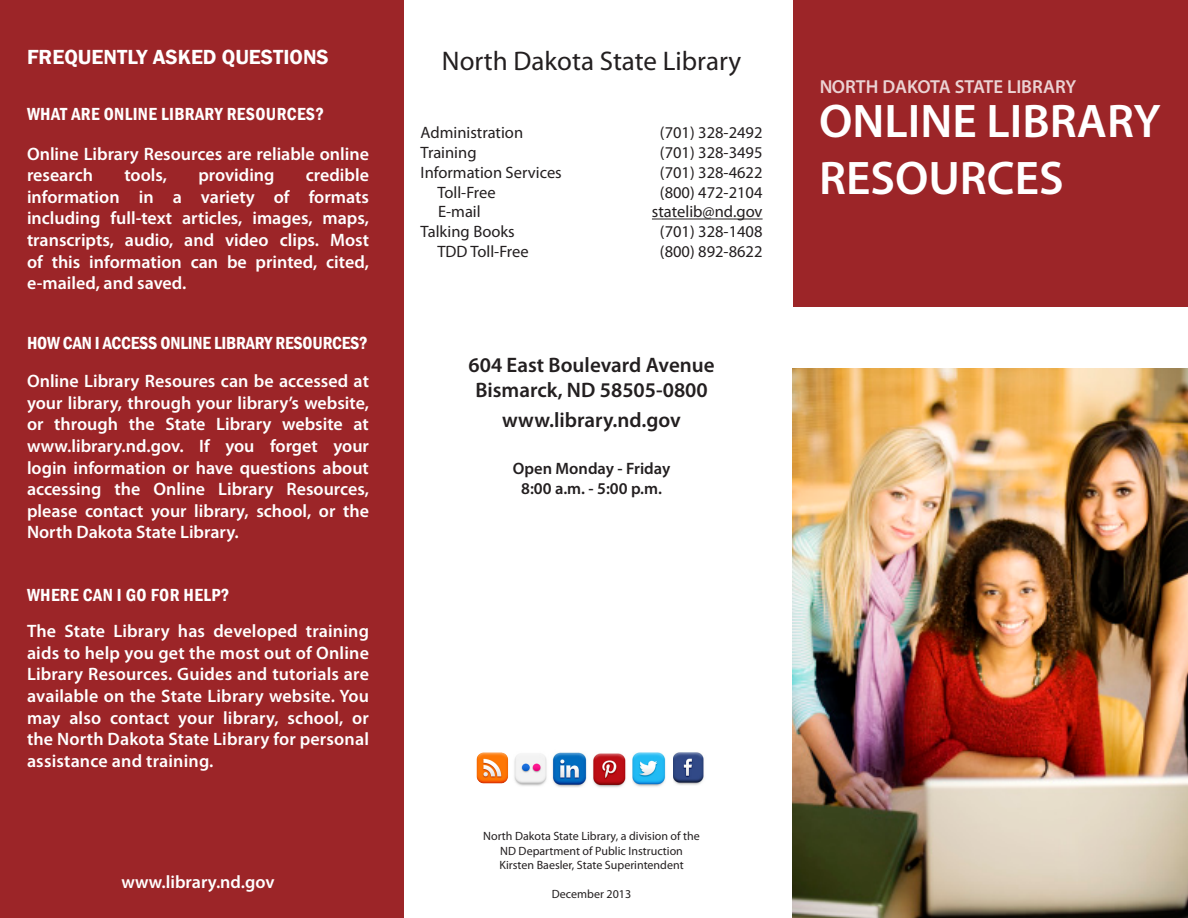
<style>
.page{position:relative;width:1188px;height:918px;background:#fff}
.page>*{position:absolute;margin:0;border:0;box-sizing:border-box;transform-origin:0 0}
.t1{font:600 47.4px/56.8px "Myriad Pro";color:#fff}
.t2{font:27px "Myriad Pro";color:#231f20}
.t3{font:600 21px "Myriad Pro";color:#231f20}
.t4{font:600 21px "Franklin Gothic";color:#fff}
.t5{font:600 18.9px "Myriad Pro";color:#fff}
.t6{font:600 18px/21.6px "Myriad Pro";color:#fff;text-align:justify}
.t7{font:600 condensed 18px "Franklin Gothic";letter-spacing:.02em;color:#fff}
.t8{font:600 condensed 18px "Franklin Gothic";letter-spacing:-.01em;color:#fff}
.t9{font:16.5px "Myriad Pro";color:#231f20}
.t10{font:600 16.5px "Myriad Pro";color:#231f20}
.t11{font:12px/14.4px "Myriad Pro";color:#231f20;text-align:center}
</style>
<div class="page">
<div style="left:794px;top:0;width:394px;height:307px;background:#9c2528"></div>
<img style="left:514px;top:752px;width:73px;height:35px">
<img style="left:593px;top:753px;width:33px;height:35px">
<img style="left:632px;top:752px;width:34px;height:35px">
<img style="left:673px;top:752px;width:31px;height:33px">
<img style="left:476px;top:752px;width:33px;height:32px">
<img style="left:792px;top:368px;width:396px;height:550px">
<div style="left:0;top:0;width:404px;height:918px;background:#9c2528"></div>
<hr style="left:652px;top:219px;width:111px;height:1px;background:#231f20">
<p class="t4" style="left:27px;top:44px;width:303px">FREQUENTLY ASKED QUESTIONS</p>
<p class="t7" style="left:27px;top:102px;width:299px">WHAT ARE ONLINE LIBRARY RESOURCES?</p>
<p class="t6" style="left:27px;top:142px;width:344px">Online Library Resources are reliable online research</p>
<p class="t6" style="left:27px;top:164px;width:344px;text-indent:279px">credible information in a variety of formats including full-text articles, images, maps, transcripts, audio, and video clips. Most of this information can be printed, cited, e-mailed, and saved.</p>
<p class="t6" style="left:124px;top:164px;width:44px">tools,</p>
<p class="t6" style="left:198px;top:164px;width:78px">providing</p>
<p class="t8" style="left:27px;top:331px;width:342px">HOW CAN I ACCESS ONLINE LIBRARY RESOURCES?</p>
<p class="t6" style="left:27px;top:370px;width:344px">Online Library Resoures can be accessed at your library, through your library’s website, or through the State Library website at www.library.nd.gov. If you forget your login information or have questions about accessing the Online Library Resources, please contact your library, school, or the North Dakota State Library.</p>
<p class="t7" style="left:27px;top:583px;width:204px">WHERE CAN I GO FOR HELP?</p>
<p class="t6" style="left:27px;top:620px;width:344px">The State Library has developed training aids to help you get the most out of Online Library Resources. Guides and tutorials are available on the State Library website. You may also contact your library, school, or the North Dakota State Library for personal assistance and training.</p>
<p class="t6" style="left:121px;top:871px;width:155px">www.library.nd.gov</p>
<p class="t2" style="left:442px;top:44px;width:301px">North Dakota State Library</p>
<p class="t9" style="left:421px;top:122px;width:104px">Administration</p>
<p class="t9" style="left:660px;top:122px;width:104px">(701) 328-2492</p>
<p class="t9" style="left:421px;top:142px;width:57px">Training</p>
<p class="t9" style="left:660px;top:142px;width:104px">(701) 328-3495</p>
<p class="t9" style="left:421px;top:162px;width:143px">Information Services</p>
<p class="t9" style="left:660px;top:162px;width:104px">(701) 328-4622</p>
<p class="t9" style="left:437px;top:182px;width:60px">Toll-Free</p>
<p class="t9" style="left:660px;top:182px;width:104px">(800) 472-2104</p>
<p class="t9" style="left:438px;top:202px;width:44px">E-mail</p>
<p class="t9" style="left:652px;top:202px;width:112px">statelib@nd.gov</p>
<p class="t9" style="left:421px;top:221px;width:96px">Talking Books</p>
<p class="t9" style="left:660px;top:221px;width:104px">(701) 328-1408</p>
<p class="t9" style="left:437px;top:241px;width:93px">TDD Toll-Free</p>
<p class="t9" style="left:660px;top:241px;width:104px">(800) 892-8622</p>
<p class="t3" style="left:469px;top:352px;width:248px">604 East Boulevard Avenue</p>
<p class="t3" style="left:475px;top:377px;width:234px">Bismarck, ND 58505-0800</p>
<p class="t3" style="left:502px;top:407px;width:180px">www.library.nd.gov</p>
<p class="t10" style="left:513px;top:458px;width:159px">Open Monday - Friday</p>
<p class="t10" style="left:521px;top:478px;width:142px">8:00 a.m. - 5:00 p.m.</p>
<p class="t11" style="left:483px;top:829px;width:218px">North Dakota State Library, a division of the<br>ND Department of Public Instruction<br>Kirsten Baesler, State Superintendent</p>
<p class="t11" style="left:552px;top:887px;width:81px">December 2013</p>
<p class="t5" style="left:819px;top:75px;width:259px">NORTH DAKOTA STATE LIBRARY</p>
<p class="t1" style="left:819px;top:91px;width:343px">ONLINE LIBRARY<br>RESOURCES</p>
</div>
